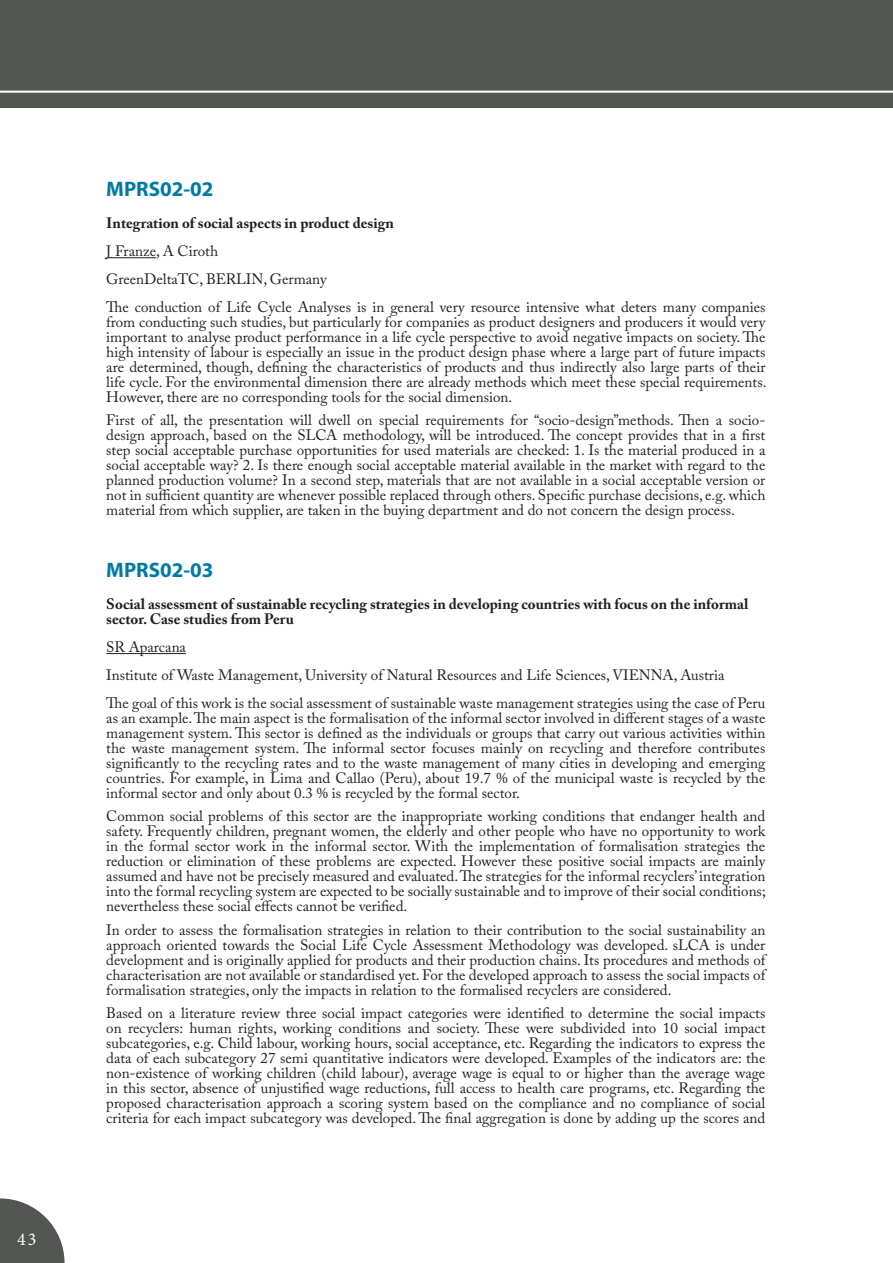
<style>
.page{position:relative;width:893px;height:1263px;background:#fff}
.page>*{position:absolute;margin:0;border:0;box-sizing:border-box;transform-origin:0 0}
.t1{font:700 21px "Myriad Pro";color:#007ba1}
.t2{font:18px "Minion Pro";color:#fff}
.t3{font:15px/15px "Adobe Caslon Pro";color:#231f20;text-align:justify}
.t4{font:700 15px/15px "Adobe Caslon Pro";color:#231f20}
</style>
<div class="page">
<svg style="left:0;top:1198px;width:65px;height:65px"></svg>
<div style="left:0;top:0;width:893px;height:107px;background:#525552"></div>
<hr style="left:0;top:91px;width:893px;height:2px;background:#fff">
<hr style="left:106px;top:257px;width:50px;height:1px;background:#231f20">
<hr style="left:106px;top:653px;width:80px;height:1px;background:#231f20">
<p class="t2" style="left:17px;top:1228px;width:21px">43</p>
<h1 class="t1" style="left:106px;top:176px;width:109px">MPRS02-02</h1>
<p class="t4" style="left:106px;top:216px;width:289px">Integration of social aspects in product design</p>
<p class="t3" style="left:106px;top:237px;width:661px;line-height:27.8px;text-align:left">J Franze, A Ciroth<br>GreenDeltaTC, BERLIN, Germany<br>The conduction of Life Cycle Analyses is in general very resource intensive what deters many companies</p>
<p class="t3" style="left:106px;top:314px;width:662px">from conducting such studies, but particularly for companies as product designers and producers it would very important to analyse product performance in a life cycle perspective to avoid negative impacts on society. The high intensity of labour is especially an issue in the product design phase where a large part of future impacts are determined, though, defining the characteristics of products and thus indirectly also large parts of their life cycle. For the environmental dimension there are already methods which meet these special requirements.<br>However, there are no corresponding tools for the social dimension.</p>
<p class="t3" style="left:106px;top:413px;width:661px">First of all, the presentation will dwell on special requirements for “socio-design”methods. Then a socio&shy;design approach, based on the SLCA methodology, will be introduced. The concept provides that in a first step social acceptable purchase opportunities for used materials are checked: 1. Is the material produced in a social acceptable way? 2. Is there enough social acceptable material available in the market with regard to the planned production volume? In a second step, materials that are not available in a social acceptable version or not in sufficient quantity are whenever possible replaced through others. Specific purchase decisions, e.g. which material from which supplier, are taken in the buying department and do not concern the design process.</p>
<h1 class="t1" style="left:106px;top:556px;width:109px">MPRS02-03</h1>
<p class="t4" style="left:106px;top:597px;width:644px">Social assessment of sustainable recycling strategies in developing countries with focus on the informal sector. Case studies from Peru</p>
<p class="t3" style="left:106px;top:633px;width:660px;line-height:27.8px;text-align:left">SR Aparcana<br>Institute of Waste Management, University of Natural Resources and Life Sciences, VIENNA, Austria<br>The goal of this work is the social assessment of sustainable waste management strategies using the case of Peru</p>
<p class="t3" style="left:106px;top:710px;width:661px">as an example. The main aspect is the formalisation of the informal sector involved in different stages of a waste management system. This sector is defined as the individuals or groups that carry out various activities within the waste management system. The informal sector focuses mainly on recycling and therefore contributes significantly to the recycling rates and to the waste management of many cities in developing and emerging countries. For example, in Lima and Callao (Peru), about 19.7 % of the municipal waste is recycled by the informal sector and only about 0.3 % is recycled by the formal sector.</p>
<p class="t3" style="left:106px;top:808px;width:661px">Common social problems of this sector are the inappropriate working conditions that endanger health and safety. Frequently children, pregnant women, the elderly and other people who have no opportunity to work in the formal sector work in the informal sector. With the implementation of formalisation strategies the reduction or elimination of these problems are expected. However these positive social impacts are mainly assumed and have not be precisely measured and evaluated. The strategies for the informal recyclers’ integration into the formal recycling system are expected to be socially sustainable and to improve of their social conditions; nevertheless these social effects cannot be verified.</p>
<p class="t3" style="left:106px;top:922px;width:661px">In order to assess the formalisation strategies in relation to their contribution to the social sustainability an approach oriented towards the Social Life Cycle Assessment Methodology was developed. sLCA is under development and is originally applied for products and their production chains. Its procedures and methods of characterisation are not available or standardised yet. For the developed approach to assess the social impacts of formalisation strategies, only the impacts in relation to the formalised recyclers are considered.</p>
<p class="t3" style="left:106px;top:1005px;width:661px">Based on a literature review three social impact categories were identified to determine the social impacts on recyclers: human rights, working conditions and society. These were subdivided into 10 social impact subcategories, e.g. Child labour, working hours, social acceptance, etc. Regarding the indicators to express the data of each subcategory 27 semi quantitative indicators were developed. Examples of the indicators are: the non-existence of working children (child labour), average wage is equal to or higher than the average wage in this sector, absence of unjustified wage reductions, full access to health care programs, etc. Regarding the proposed characterisation approach a scoring system based on the compliance and no compliance of social criteria for each impact subcategory was developed. The final aggregation is done by adding up the scores and</p>
</div>
